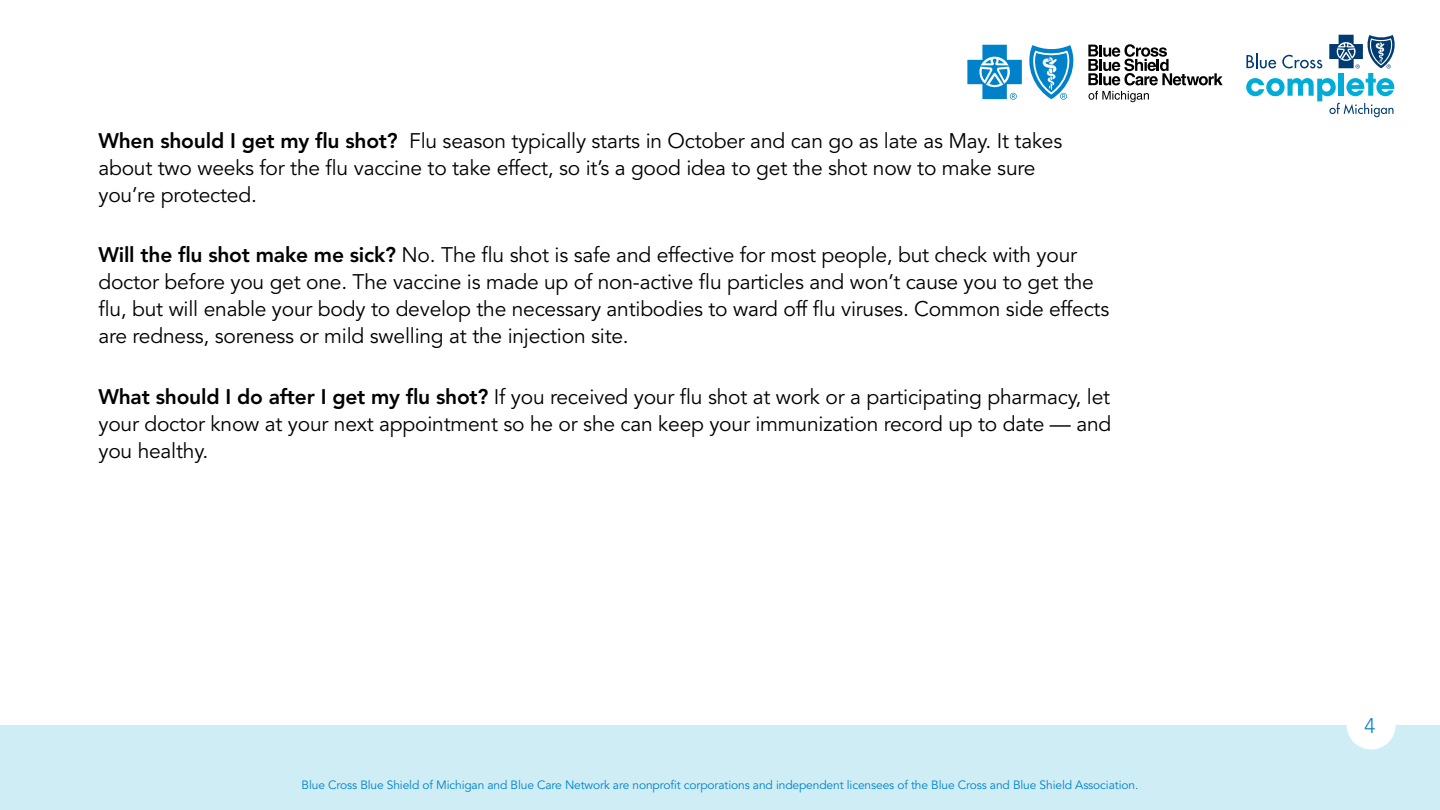
<style>
.page{position:relative;width:1440px;height:810px;background:#fff}
.page>*{position:absolute;margin:0;border:0;box-sizing:border-box;transform-origin:0 0}
.Body{font:21px/27px "Avenir LT Std";letter-spacing:-.01em;color:#000}
.t1{font:300 21px "Avenir LT Std";color:#0082ca}
.t2{font:12px "Avenir LT Std";letter-spacing:-.01em;color:#0082ca}
.s1{font-weight:800}
</style>
<div class="page">
<div style="left:0;top:725px;width:1440px;height:85px;background:#cfedf5"></div>
<svg style="left:1088px;top:44px;width:134px;height:58px"></svg>
<svg style="left:967px;top:45px;width:107px;height:55px"></svg>
<div style="left:1346px;top:700px;width:49px;height:50px;background:#fff;border-radius:50%"></div>
<svg style="left:1246px;top:35px;width:149px;height:82px"></svg>
<p class="Body" style="left:98px;top:128px;width:965px"><span class="s1">When should I get my flu shot?</span> Flu season typically starts in October and can go as late as May. It takes about two weeks for the flu vaccine to take effect, so it’s a good idea to get the shot now to make sure you’re protected.</p>
<p class="Body" style="left:98px;top:242px;width:1012px"><span class="s1">Will the flu shot make me sick?</span> No. The flu shot is safe and effective for most people, but check with your doctor before you get one. The vaccine is made up of non-active flu particles and won’t cause you to get the flu, but will enable your body to develop the necessary antibodies to ward off flu viruses. Common side effects are redness, soreness or mild swelling at the injection site.</p>
<p class="Body" style="left:98px;top:384px;width:1014px;text-align:justify"><span class="s1">What should I do after I get my flu shot?</span> If you received your flu shot at work or a participating pharmacy, let your doctor know at your next appointment so he or she can keep your immunization record up to date — and you healthy.</p>
<p class="t2" style="left:302px;top:778px;width:838px">Blue Cross Blue Shield of Michigan and Blue Care Network are nonprofit corporations and independent licensees of the Blue Cross and Blue Shield Association.</p>
<p class="t1" style="left:1364px;top:713px;width:12px">4</p>
</div>
